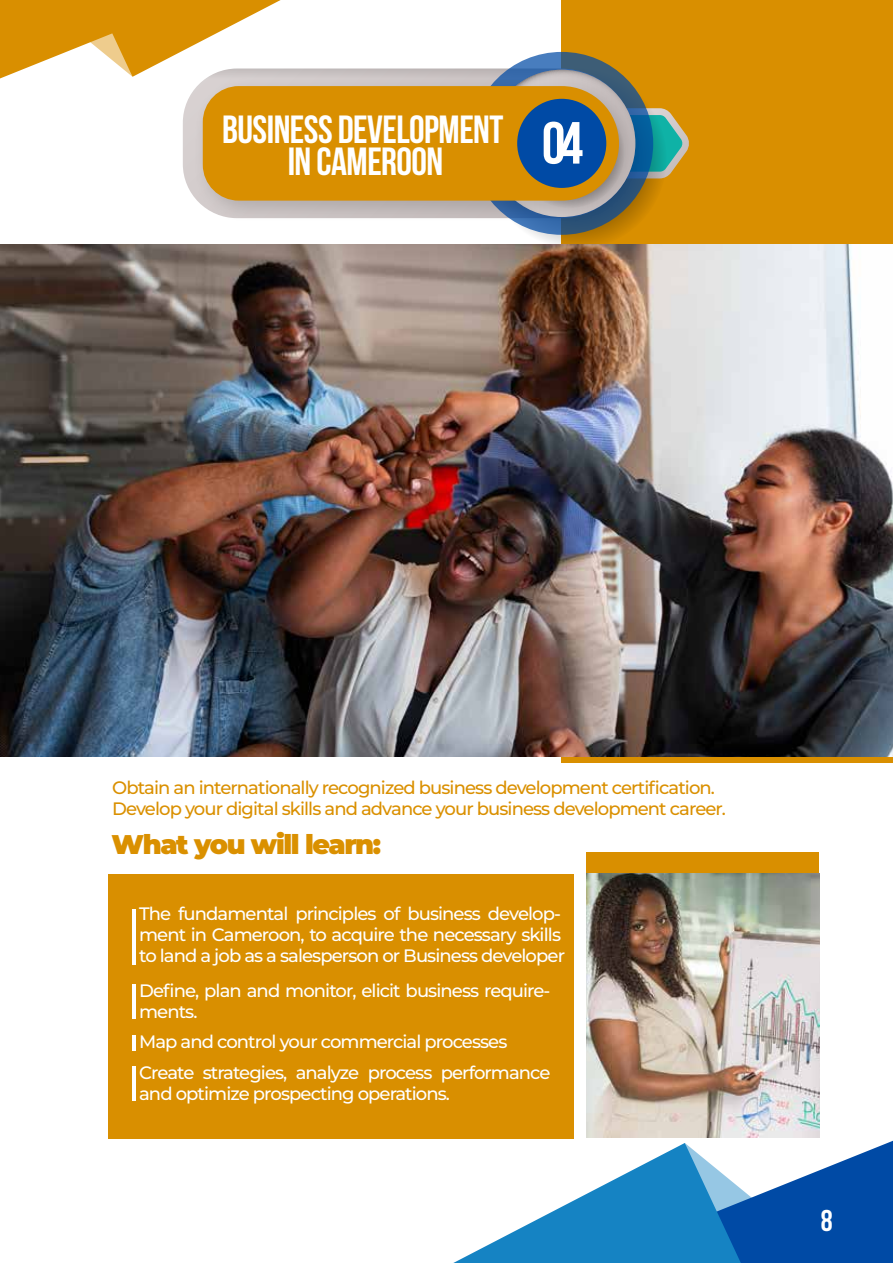
<style>
.page{position:relative;width:893px;height:1263px;background:#fff}
.page>*{position:absolute;margin:0;border:0;box-sizing:border-box;transform-origin:0 0}
.t1{font:700 59.4px "Bebas Neue";color:#fff}
.t2{font:700 39.3px/32.5px "Bebas Neue";letter-spacing:-.015em;color:#fff;text-align:center}
.t3{font:700 30px "Bebas Neue";color:#fff}
.t4{font:900 27px "Montserrat";letter-spacing:-.05em;color:#da9000}
.t5{font:500 18px/21px "Montserrat";letter-spacing:-.05em;color:#fff}
.t6{font:500 18px/21px "Montserrat";letter-spacing:-.05em;color:#da9000}
</style>
<div class="page">
<div style="left:108px;top:874px;width:465px;height:265px;background:#d98f00"></div>
<div style="left:586px;top:852px;width:233px;height:248px;background:#d98f00"></div>
<svg style="left:453px;top:1141px;width:440px;height:122px"></svg>
<hr style="left:132px;top:909px;width:3px;height:56px;background:#fff">
<hr style="left:132px;top:1035px;width:3px;height:15px;background:#fff">
<hr style="left:132px;top:1067px;width:3px;height:34px;background:#fff">
<hr style="left:132px;top:984px;width:3px;height:35px;background:#fff">
<div style="left:561px;top:0;width:332px;height:762px;background:#d98f00"></div>
<svg style="left:0;top:0;width:615px;height:79px"></svg>
<svg style="left:650px;top:108px;width:39px;height:70px"></svg>
<svg style="left:486px;top:69px;width:180px;height:180px"></svg>
<svg style="left:470px;top:52px;width:183px;height:183px;background:#3b6a98"></svg>
<img style="left:186px;top:69px;width:462px;height:160px">
<svg style="left:203px;top:86px;width:416px;height:115px;background:#d69009"></svg>
<div style="left:517px;top:99px;width:89px;height:89px;background:#004aa5;border-radius:50%"></div>
<img style="left:0;top:244px;width:893px;height:512px">
<img style="left:586px;top:873px;width:233px;height:264px">
<h2 class="t2" style="left:222px;top:112px;width:283px">BUSINESS DEVELOPMENT<br>IN CAMEROON</h2>
<h1 class="t1" style="left:542px;top:110px;width:43px">04</h1>
<p class="t6" style="left:112px;top:777px;width:615px">Obtain an internationally recognized business development certification.<br>Develop your digital skills and advance your business development career.</p>
<h3 class="t4" style="left:112px;top:826px;width:271px">What you will learn:</h3>
<p class="t5" style="left:139px;top:903px;width:427px">The fundamental principles of business develop&shy;ment in Cameroon, to acquire the necessary skills to land a job as a salesperson or Business developer</p>
<p class="t5" style="left:139px;top:979px;width:413px">Define, plan and monitor, elicit business require&shy;ments.</p>
<p class="t5" style="left:139px;top:1030px;width:370px">Map and control your commercial processes</p>
<p class="t5" style="left:139px;top:1062px;width:413px">Create strategies, analyze process performance and optimize prospecting operations.</p>
<h3 class="t3" style="left:821px;top:1204px;width:13px">8</h3>
</div>
